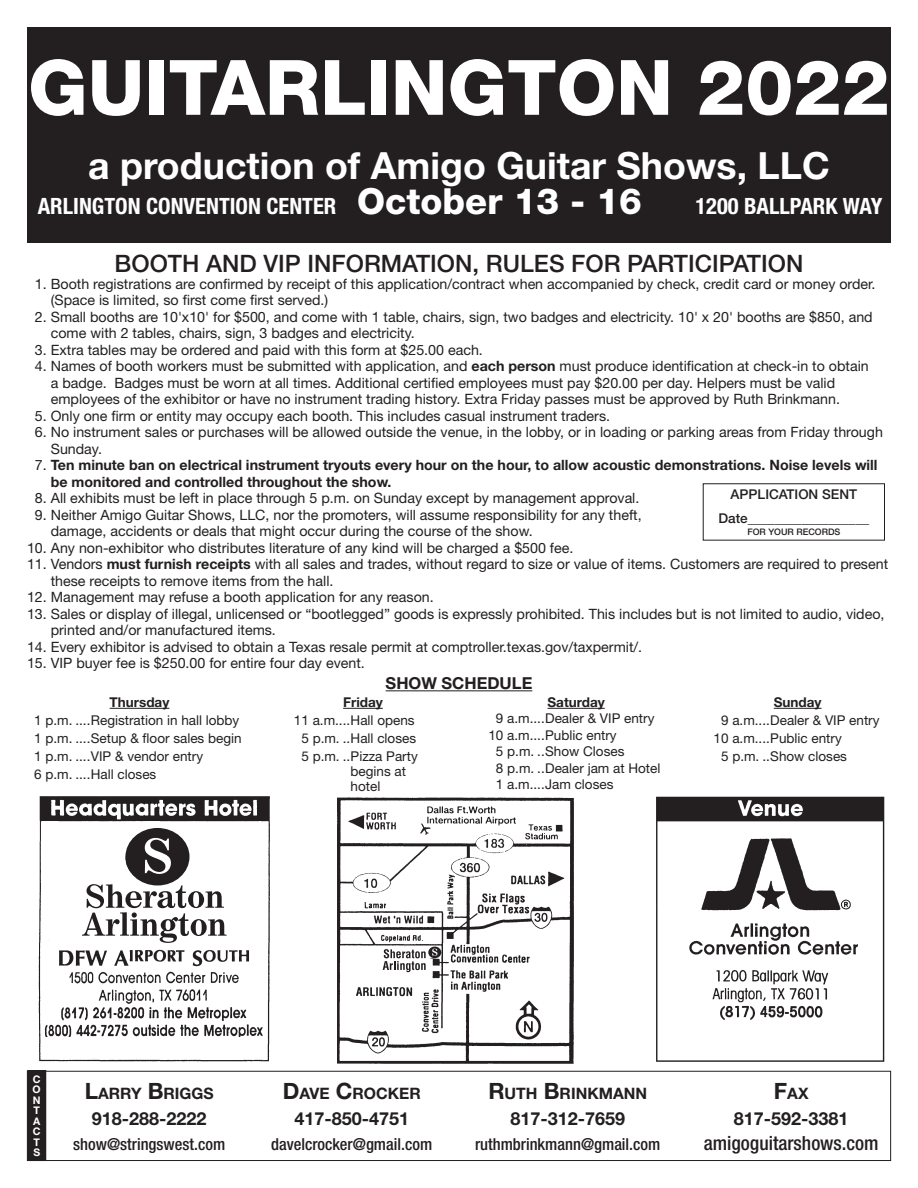
<style>
.page{position:relative;width:918px;height:1188px;background:#fff}
.page>*{position:absolute;margin:0;border:0;box-sizing:border-box;transform-origin:0 0}
.t1{font:800 76.5px "Helvetica Neue";color:#fff}
.t2{font:700 37.5px "Helvetica Neue";color:#fff}
.t3{font:500 24px "Helvetica Neue";color:#231f20}
.t4{font:700 condensed 22.5px "Helvetica Neue";color:#fff}
.t5{font:500 condensed 19.5px "Helvetica Neue";color:#231f20}
.t6{font:700 18px "Helvetica Neue";color:#231f20}
.t7{font:500 condensed 16.5px "Helvetica Neue";color:#231f20}
.t8{font:700 16.5px "Helvetica Neue";color:#231f20}
.t9{font:700 15.75px "Helvetica Neue";color:#231f20}
.t10{font:14.25px/16.5px "Helvetica Neue";color:#231f20}
.t11{font:700 14.25px/16.5px "Helvetica Neue";color:#231f20}
.t12{font:13.5px/18px "Helvetica Neue";color:#231f20}
.t13{font:500 13.5px/24px "Helvetica Neue";color:#231f20;text-align:center}
.t14{font:700 13.5px "Helvetica Neue";color:#231f20}
.t15{font:700 10.5px/10.5px "Helvetica Neue";color:#fff;text-align:justify}
.t16{font:500 9px "Helvetica Neue";color:#231f20}
.s1{font-weight:800;font-stretch:normal;font-size:36px}
.s2{color:#fff}
.s3{font-weight:700}
.s4{font-weight:400;color:#fff}
.s5{font-weight:400}
.s6{font-size:22.5px}
</style>
<div class="page">
<hr style="left:386px;top:690px;width:146px;height:1px;background:#231f20">
<div style="left:703px;top:483px;width:182px;height:58px;border:1px solid #231f20"></div>
<div style="left:27px;top:27px;width:864px;height:216px;background:#231f20"></div>
<svg style="left:46px;top:1071px;width:845px;height:90px"></svg>
<div style="left:28px;top:1071px;width:18px;height:90px;background:#231f20"></div>
<div style="left:27px;top:1070px;width:19px;height:91px;border:1px solid #231f20"></div>
<hr style="left:110px;top:708px;width:59px;height:1px;background:#231f20">
<img style="left:38px;top:796px;width:847px;height:268px">
<div style="left:61px;top:887px;width:193px;height:60px;background:#fff"></div>
<div style="left:125px;top:828px;width:65px;height:57px;background:#231f20;border-radius:50%"></div>
<svg style="left:145px;top:838px;width:26px;height:36px"></svg>
<svg style="left:82px;top:884px;width:145px;height:59px"></svg>
<div style="left:369px;top:948px;width:56px;height:25px;background:#fff"></div>
<div style="left:422px;top:947px;width:19px;height:11px;background:#fff"></div>
<svg style="left:383px;top:949px;width:43px;height:23px"></svg>
<svg style="left:428px;top:947px;width:13px;height:11px"></svg>
<svg style="left:432px;top:949px;width:6px;height:7px"></svg>
<div style="left:704px;top:1021px;width:133px;height:18px;background:#fff"></div>
<div style="left:45px;top:1038px;width:219px;height:19px;background:#fff"></div>
<hr style="left:343px;top:708px;width:40px;height:1px;background:#231f20">
<hr style="left:547px;top:708px;width:58px;height:1px;background:#231f20">
<hr style="left:774px;top:708px;width:48px;height:1px;background:#231f20">
<h1 class="t1" style="left:28px;top:42px;width:863px">GUITARLINGTON 2022</h1>
<h2 class="t2" style="left:88px;top:143px;width:743px">a production of Amigo Guitar Shows, LLC</h2>
<h3 class="t4" style="left:38px;top:192px;width:606px">ARLINGTON CONVENTION CENTER <span class="s1">October 13 - 16</span></h3>
<h3 class="t4" style="left:695px;top:192px;width:189px">1200 BALLPARK WAY</h3>
<h3 class="t3" style="left:115px;top:249px;width:690px">BOOTH AND VIP INFORMATION, RULES FOR PARTICIPATION</h3>
<p class="t10" style="left:51px;top:275px;width:826px;text-indent:-16px">1. Booth registrations are confirmed by receipt of this application/contract when accompanied by check, credit card or money order. (Space is limited, so first come first served.)</p>
<p class="t10" style="left:51px;top:308px;width:824px;text-indent:-24px"><span class="s2">1</span>2. Small booths are 10'x10' for $500, and come with 1 table, chairs, sign, two badges and electricity. 10' x 20' booths are $850, and come with 2 tables, chairs, sign, 3 badges and electricity.</p>
<p class="t10" style="left:27px;top:341px;width:457px"><span class="s2">1</span>3. Extra tables may be ordered and paid with this form at $25.00 each.</p>
<p class="t10" style="left:51px;top:358px;width:820px;text-indent:-24px"><span class="s2">1</span>4. Names of booth workers must be submitted with application, and <span class="s3">each person</span> must produce identification at check-in to obtain a badge. Badges must be worn at all times. Additional certified employees must pay $20.00 per day. Helpers must be valid employees of the exhibitor or have no instrument trading history. Extra Friday passes must be approved by Ruth Brinkmann.</p>
<p class="t10" style="left:27px;top:407px;width:585px"><span class="s2">1</span>5. Only one firm or entity may occupy each booth. This includes casual instrument traders.</p>
<p class="t10" style="left:51px;top:424px;width:834px;text-indent:-24px"><span class="s2">1</span>6. No instrument sales or purchases will be allowed outside the venue, in the lobby, or in loading or parking areas from Friday through<br>Sunday.</p>
<p class="t11" style="left:51px;top:457px;width:828px;text-indent:-24px"><span class="s4">1</span><span class="s5">7.</span> Ten minute ban on electrical instrument tryouts every hour on the hour, to allow acoustic demonstrations. Noise levels will be monitored and controlled throughout the show.</p>
<p class="t10" style="left:27px;top:490px;width:614px"><span class="s2">1</span>8. All exhibits must be left in place through 5 p.m. on Sunday except by management approval.</p>
<p class="t10" style="left:51px;top:506px;width:592px;text-indent:-24px"><span class="s2">1</span>9. Neither Amigo Guitar Shows, LLC, nor the promoters, will assume responsibility for any theft, damage, accidents or deals that might occur during the course of the show.</p>
<p class="t10" style="left:27px;top:539px;width:548px">10. Any non-exhibitor who distributes literature of any kind will be charged a $500 fee.</p>
<p class="t10" style="left:51px;top:556px;width:839px;text-indent:-24px">11. Vendors <span class="s3">must furnish receipts</span> with all sales and trades, without regard to size or value of items. Customers are required to present these receipts to remove items from the hall.</p>
<p class="t10" style="left:27px;top:589px;width:408px">12. Management may refuse a booth application for any reason.</p>
<p class="t10" style="left:51px;top:605px;width:835px;text-indent:-24px">13. Sales or display of illegal, unlicensed or “bootlegged” goods is expressly prohibited. This includes but is not limited to audio, video, printed and/or manufactured items.</p>
<p class="t10" style="left:27px;top:638px;width:617px">14. Every exhibitor is advised to obtain a Texas resale permit at comptroller.texas.gov/taxpermit/.</p>
<p class="t10" style="left:27px;top:655px;width:339px">15. VIP buyer fee is $250.00 for entire four day event.</p>
<p class="t8" style="left:386px;top:673px;width:148px">SHOW SCHEDULE</p>
<p class="t13" style="left:718px;top:482px;width:152px">APPLICATION SENT<br>Date__________________</p>
<p class="t16" style="left:747px;top:527px;width:95px">FOR YOUR RECORDS</p>
<p class="t14" style="left:110px;top:694px;width:61px">Thursday</p>
<p class="t12" style="left:34px;top:711px;width:209px">1 p.m. ....Registration in hall lobby<br>1 p.m. ....Setup &amp; floor sales begin<br>1 p.m. ....VIP &amp; vendor entry<br>6 p.m. ....Hall closes</p>
<p class="t14" style="left:343px;top:694px;width:41px">Friday</p>
<p class="t12" style="left:294px;top:711px;width:125px">11 a.m....Hall opens<br><span class="s2">1</span>5 p.m. ..Hall closes<br><span class="s2">1</span>5 p.m. ..Pizza Party</p>
<p class="t12" style="left:351px;top:763px;width:57px;line-height:15px">begins at hotel</p>
<p class="t12" style="left:488px;top:694px;width:173px;line-height:16.5px;text-indent:59px"><span class="s3">Saturday<br></span><span class="s2">1</span>9 a.m....Dealer &amp; VIP entry<br>10 a.m....Public entry<br><span class="s2">1</span>5 p.m. ..Show Closes<br><span class="s2">1</span>8 p.m. ..Dealer jam at Hotel<br><span class="s2">1</span>1 a.m....Jam closes</p>
<p class="t12" style="left:714px;top:693px;width:167px;text-indent:60px"><span class="s3">Sunday<br></span><span class="s2">1</span>9 a.m....Dealer &amp; VIP entry<br>10 a.m....Public entry<br><span class="s2">1</span>5 p.m. ..Show closes</p>
<p class="t15" style="left:33px;top:1074px;width:10px">C O N T A C T S</p>
<p class="t9" style="left:85px;top:1084px;width:131px"><span class="s6">L</span>ARRY <span class="s6">B</span>RIGGS</p>
<p class="t9" style="left:283px;top:1084px;width:181px"><span class="s6">D</span>AVE <span class="s6">C</span>ROCKER <span class="s6">R</span></p>
<p class="t9" style="left:505px;top:1084px;width:144px">UTH <span class="s6">B</span>RINKMANN</p>
<p class="t9" style="left:774px;top:1084px;width:36px"><span class="s6">F</span>AX</p>
<p class="t6" style="left:92px;top:1107px;width:116px">918-288-2222</p>
<p class="t6" style="left:294px;top:1107px;width:116px">417-850-4751</p>
<p class="t6" style="left:510px;top:1107px;width:116px">817-312-7659</p>
<p class="t6" style="left:734px;top:1107px;width:116px">817-592-3381</p>
<p class="t7" style="left:73px;top:1134px;width:154px">show@stringswest.com</p>
<p class="t7" style="left:271px;top:1134px;width:163px">davelcrocker@gmail.com</p>
<p class="t7" style="left:475px;top:1134px;width:187px">ruthmbrinkmann@gmail.com</p>
<h3 class="t5" style="left:704px;top:1132px;width:176px">amigoguitarshows.com</h3>
</div>
